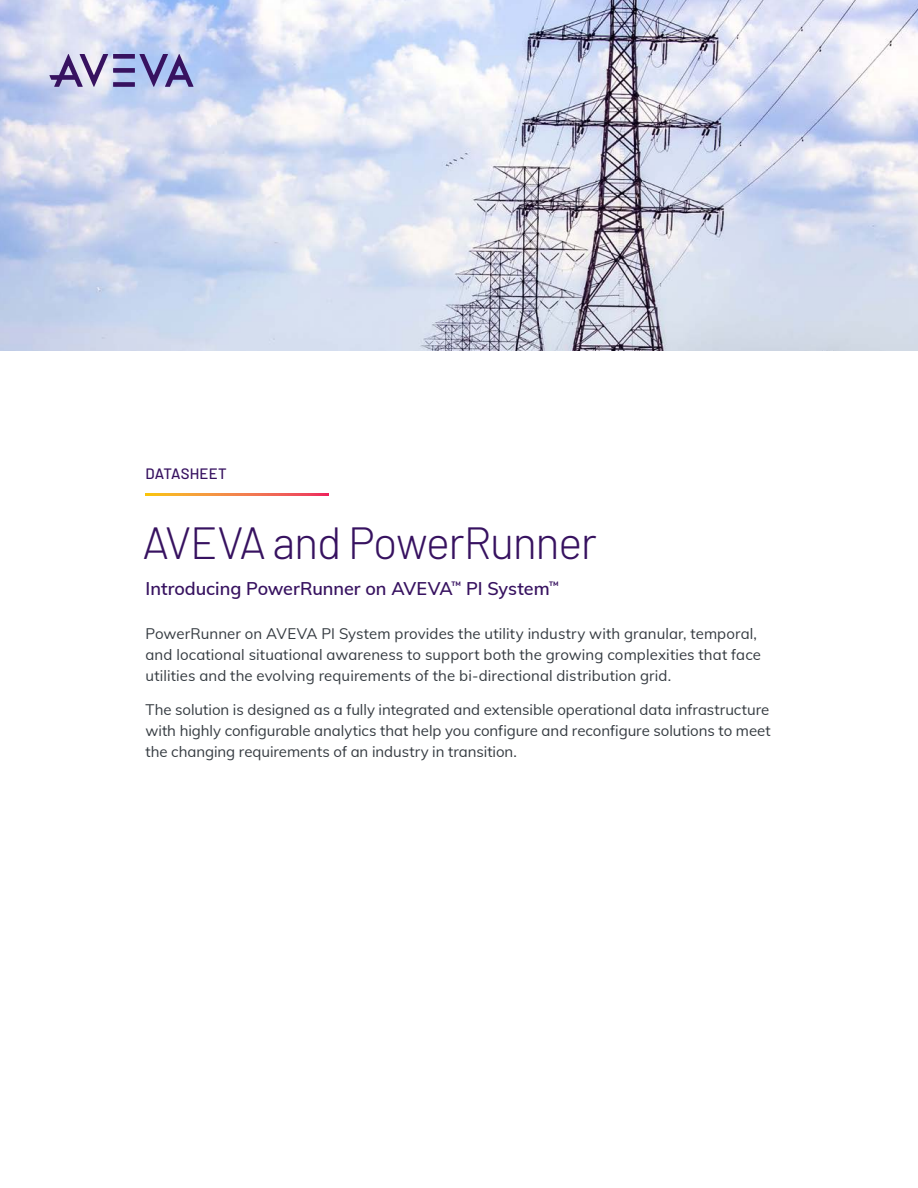
<style>
.page{position:relative;width:918px;height:1188px;background:#fff}
.page>*{position:absolute;margin:0;border:0;box-sizing:border-box;transform-origin:0 0}
.H1_Doc_Title{font:300 45px "Barlow";letter-spacing:-.03em;color:#371260}
.S1_Subheadlines{font:600 18px "Muli";letter-spacing:-.005em;color:#371260}
.Body_Copy{font:15px/21px "Muli";letter-spacing:.005em;color:#363c42}
.Doc_Content_Type{font:500 15px "Barlow";letter-spacing:.01em;color:#371260}
</style>
<div class="page">
<img style="left:0;top:0;width:918px;height:351px">
<div style="left:113px;top:82px;width:22px;height:5px;background:#371260"></div>
<div style="left:113px;top:68px;width:22px;height:5px;background:#371260"></div>
<div style="left:113px;top:54px;width:22px;height:5px;background:#371260"></div>
<svg style="left:49px;top:54px;width:59px;height:33px;background:#a89dc1"></svg>
<svg style="left:139px;top:54px;width:55px;height:33px;background:#888bc1"></svg>
<svg style="left:146px;top:494px;width:182px;height:1px"></svg>
<p class="Doc_Content_Type" style="left:146px;top:462px;width:83px">DATASHEET</p>
<p class="H1_Doc_Title" style="left:142px;top:511px;width:456px">AVEVA and PowerRunner</p>
<p class="S1_Subheadlines" style="left:146px;top:576px;width:415px">Introducing PowerRunner on AVEVA<sup>™</sup> PI System<sup>™</sup></p>
<p class="Body_Copy" style="left:146px;top:622px;width:617px">PowerRunner on AVEVA PI System provides the utility industry with granular, temporal, and locational situational awareness to support both the growing complexities that face utilities and the evolving requirements of the bi-directional distribution grid.</p>
<p class="Body_Copy" style="left:146px;top:699px;width:627px;text-align:justify">The solution is designed as a fully integrated and extensible operational data infrastructure with highly configurable analytics that help you configure and reconfigure solutions to meet the changing requirements of an industry in transition.</p>
</div>
